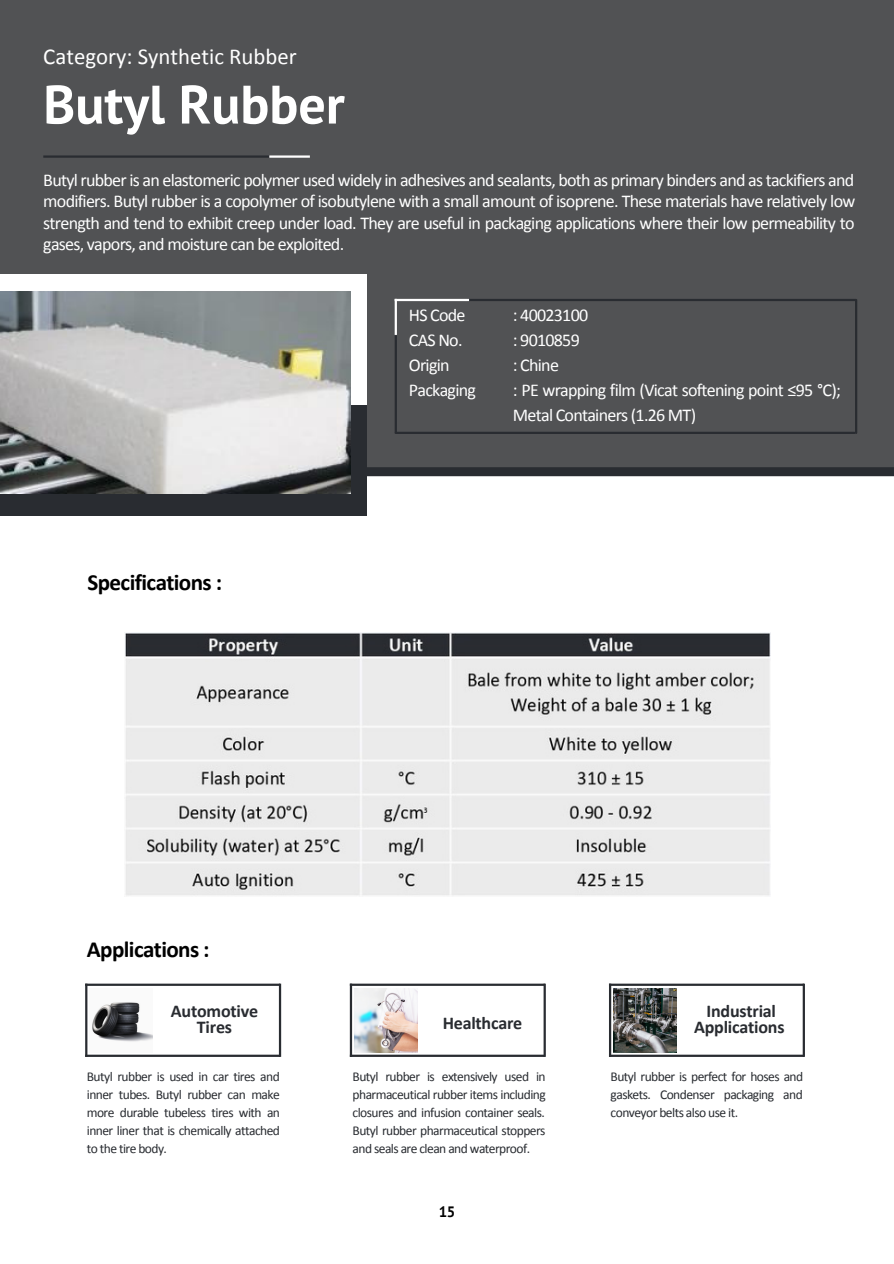
<style>
.page{position:relative;width:894px;height:1264px;background:#fff}
.page>*{position:absolute;margin:0;border:0;box-sizing:border-box;transform-origin:0 0}
.t1{font:700 54px "PT Sans";color:#fff}
.t2{font:700 23.1px "Calibri";letter-spacing:-.025em;color:#000}
.t3{font:22.8px "Calibri";color:#fff}
.t4{font:18px/21.5px "Calibri";letter-spacing:-.04em;color:#fff}
.t5{font:700 18px/15.8px "Calibri";letter-spacing:-.01em;color:#292c31;text-align:center}
.t6{font:700 15px "PT Sans";color:#000}
.t7{font:13.5px/18px "Calibri";letter-spacing:-.04em;color:#292c31;text-align:justify}
</style>
<div class="page">
<div style="left:0;top:0;width:893px;height:471px;background:#515254"></div>
<hr style="left:43px;top:155px;width:227px;height:3px;background:#292c31">
<hr style="left:395px;top:432px;width:459px;height:2px;background:#292c31">
<hr style="left:467px;top:299px;width:388px;height:2px;background:#292c31">
<hr style="left:394px;top:335px;width:3px;height:98px;background:#292c31">
<hr style="left:269px;top:155px;width:41px;height:3px;background:#fff">
<hr style="left:394px;top:299px;width:3px;height:36px;background:#fff">
<hr style="left:394px;top:299px;width:75px;height:2px;background:#fff">
<hr style="left:350px;top:1054px;width:194px;height:2px;background:#292c31">
<hr style="left:350px;top:983px;width:194px;height:2px;background:#292c31">
<hr style="left:543px;top:983px;width:2px;height:73px;background:#292c31">
<hr style="left:350px;top:983px;width:2px;height:73px;background:#292c31">
<img style="left:354px;top:988px;width:63px;height:64px">
<hr style="left:608px;top:1054px;width:195px;height:2px;background:#292c31">
<hr style="left:608px;top:983px;width:195px;height:2px;background:#292c31">
<hr style="left:802px;top:983px;width:2px;height:73px;background:#292c31">
<hr style="left:608px;top:983px;width:3px;height:73px;background:#292c31">
<img style="left:613px;top:988px;width:63px;height:64px">
<hr style="left:85px;top:1054px;width:195px;height:2px;background:#292c31">
<hr style="left:85px;top:983px;width:195px;height:2px;background:#292c31">
<hr style="left:279px;top:983px;width:2px;height:73px;background:#292c31">
<hr style="left:85px;top:983px;width:2px;height:73px;background:#292c31">
<img style="left:92px;top:1002px;width:61px;height:40px">
<hr style="left:854px;top:300px;width:3px;height:133px;background:#292c31">
<div style="left:0;top:404px;width:366px;height:111px;background:#292c31"></div>
<div style="left:0;top:274px;width:366px;height:130px;background:#fff"></div>
<img style="left:0;top:291px;width:350px;height:203px">
<div style="left:361px;top:467px;width:532px;height:9px;background:#292c31"></div>
<img style="left:125px;top:632px;width:645px;height:264px">
<p class="t3" style="left:43px;top:47px;width:255px">Category: Synthetic Rubber</p>
<p class="t1" style="left:43px;top:69px;width:303px">Butyl Rubber</p>
<p class="t4" style="left:43px;top:171px;width:813px;text-align:justify">Butyl rubber is an elastomeric polymer used widely in adhesives and sealants, both as primary binders and as tackifiers and modifiers. Butyl rubber is a copolymer of isobutylene with a small amount of isoprene. These materials have relatively low strength and tend to exhibit creep under load. They are useful in packaging applications where their low permeability to gases, vapors, and moisture can be exploited.</p>
<p class="t2" style="left:87px;top:573px;width:136px">Specifications :</p>
<p class="t2" style="left:87px;top:939px;width:124px">Applications :</p>
<p class="t4" style="left:409px;top:306px;width:58px">HS Code</p>
<p class="t4" style="left:409px;top:331px;width:55px">CAS No.</p>
<p class="t4" style="left:409px;top:356px;width:42px">Origin</p>
<p class="t4" style="left:409px;top:380px;width:69px">Packaging</p>
<p class="t4" style="left:512px;top:306px;width:77px">: 40023100</p>
<p class="t4" style="left:512px;top:331px;width:68px">: 9010859</p>
<p class="t4" style="left:512px;top:356px;width:48px">: Chine</p>
<p class="t4" style="left:512px;top:379px;width:329px;line-height:24.8px">: PE wrapping film (Vicat softening point ≤95 °C);<br>Metal Containers (1.26 MT)</p>
<p class="t5" style="left:694px;top:1004px;width:92px">Industrial<br>Applications</p>
<p class="t5" style="left:171px;top:1004px;width:89px">Automotive<br>Tires</p>
<p class="t7" style="left:87px;top:1068px;width:195px">Butyl rubber is used in car tires and inner tubes. Butyl rubber can make more durable tubeless tires with an inner liner that is chemically attached to the tire body.</p>
<p class="t7" style="left:352px;top:1068px;width:195px">Butyl rubber is extensively used in pharmaceutical rubber items including closures and infusion container seals.<br>Butyl rubber pharmaceutical stoppers and seals are clean and waterproof.</p>
<p class="t7" style="left:610px;top:1068px;width:194px">Butyl rubber is perfect for hoses and gaskets. Condenser packaging and conveyor belts also use it.</p>
<p class="t5" style="left:442px;top:1016px;width:81px">Healthcare</p>
<p class="t6" style="left:439px;top:1202px;width:18px">15</p>
</div>
